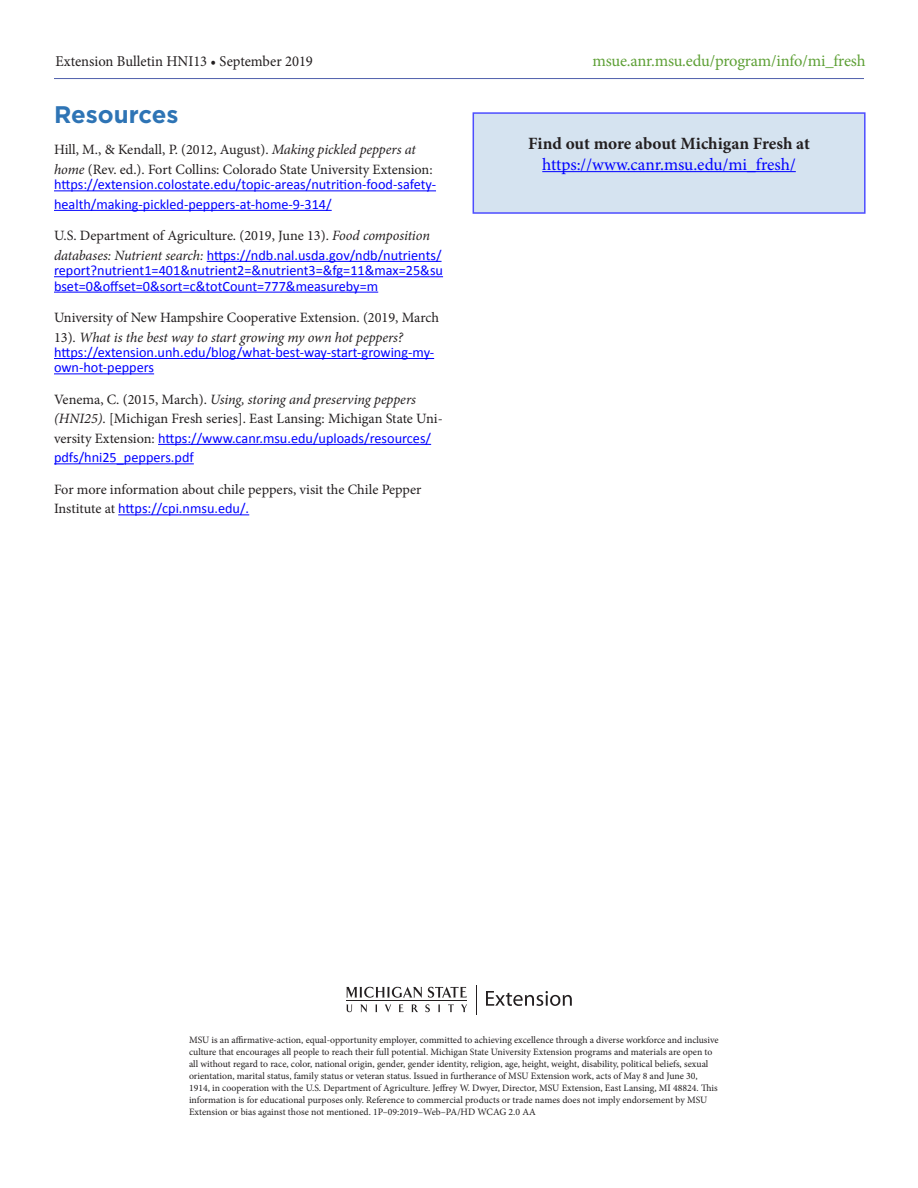
<style>
.page{position:relative;width:918px;height:1188px;background:#fff}
.page>*{position:absolute;margin:0;border:0;box-sizing:border-box;transform-origin:0 0}
.Heading_1{font:700 24px "Gotham";color:#2e74b5}
.t1{font:17.25px "Minion Pro";color:#00f}
.t2{font:700 17.25px "Minion Pro";letter-spacing:-.005em;color:#231f20}
.t3{font:16.5px "Minion Pro";letter-spacing:-.015em;color:#5ea036}
.t4{font:15px "Minion Pro";color:#231f20}
.t5{font:14.25px/19.5px "Minion Pro";color:#231f20}
.t6{font:14.25px/15.5px "Calibri";color:#00f}
.t7{font:9.75px/12px "Minion Pro";color:#231f20}
.s1{font-style:italic}
.s2{font-family:"Calibri";color:#00f}
</style>
<div class="page">
<hr style="left:54px;top:190px;width:382px;height:1px;background:#00f">
<hr style="left:54px;top:210px;width:278px;height:1px;background:#00f">
<hr style="left:207px;top:261px;width:235px;height:1px;background:#00f">
<hr style="left:54px;top:276px;width:389px;height:1px;background:#00f">
<hr style="left:54px;top:292px;width:324px;height:1px;background:#00f">
<hr style="left:54px;top:358px;width:380px;height:1px;background:#00f">
<hr style="left:54px;top:373px;width:100px;height:1px;background:#00f">
<hr style="left:158px;top:444px;width:273px;height:1px;background:#00f">
<hr style="left:54px;top:463px;width:140px;height:1px;background:#00f">
<hr style="left:118px;top:514px;width:131px;height:1px;background:#00f">
<hr style="left:54px;top:78px;width:810px;height:1px;background:#5060ac">
<div style="left:473px;top:113px;width:392px;height:100px;background:#d5e3f0"></div>
<hr style="left:542px;top:171px;width:254px;height:1px;background:#00f">
<div style="left:473px;top:112px;width:393px;height:102px;border:2px solid #4d4dff"></div>
<svg style="left:346px;top:1004px;width:6px;height:8px"></svg>
<svg style="left:360px;top:1004px;width:7px;height:8px"></svg>
<svg style="left:375px;top:1004px;width:2px;height:8px"></svg>
<svg style="left:385px;top:1004px;width:6px;height:8px"></svg>
<svg style="left:399px;top:1004px;width:5px;height:8px"></svg>
<svg style="left:412px;top:1004px;width:6px;height:8px"></svg>
<svg style="left:425px;top:1004px;width:5px;height:8px"></svg>
<svg style="left:438px;top:1004px;width:2px;height:8px"></svg>
<svg style="left:448px;top:1004px;width:6px;height:8px"></svg>
<svg style="left:461px;top:1004px;width:6px;height:8px"></svg>
<svg style="left:346px;top:987px;width:76px;height:11px"></svg>
<svg style="left:428px;top:987px;width:39px;height:11px"></svg>
<hr style="left:346px;top:1000px;width:121px;height:1px;background:#231f20">
<svg style="left:486px;top:991px;width:86px;height:15px"></svg>
<svg style="left:476px;top:985px;width:1px;height:29px"></svg>
<h3 class="t4" style="left:56px;top:51px;width:259px">Extension Bulletin HNI13 • September 2019</h3>
<h3 class="t3" style="left:593px;top:50px;width:275px">msue.anr.msu.edu/program/info/mi_fresh</h3>
<p class="Heading_1" style="left:54px;top:98px;width:126px">Resources</p>
<p class="t5" style="left:54px;top:140px;width:380px">Hill, M., &amp; Kendall, P. (2012, August). <span class="s1">Making pickled peppers at home</span> (Rev. ed.). Fort Collins: Colorado State University Extension:</p>
<p class="t6" style="left:54px;top:175px;width:384px;line-height:19.5px">https://extension.colostate.edu/topic-areas/nutrition-food-safety&shy;health/making-pickled-peppers-at-home-9-314/</p>
<p class="t5" style="left:54px;top:226px;width:389px">U.S. Department of Agriculture. (2019, June 13). <span class="s1">Food composition databases: Nutrient search:</span> <span class="s2">https://ndb.nal.usda.gov/ndb/nutrients/</span></p>
<p class="t6" style="left:54px;top:263px;width:391px">report?nutrient1=401&amp;nutrient2=&amp;nutrient3=&amp;fg=11&amp;max=25&amp;su bset=0&amp;offset=0&amp;sort=c&amp;totCount=777&amp;measureby=m</p>
<p class="t5" style="left:54px;top:308px;width:387px">University of New Hampshire Cooperative Extension. (2019, March<br>13). <span class="s1">What is the best way to start growing my own hot peppers?</span></p>
<p class="t6" style="left:54px;top:344px;width:382px">https://extension.unh.edu/blog/what-best-way-start-growing-my&shy;own-hot-peppers</p>
<p class="t5" style="left:54px;top:390px;width:390px">Venema, C. (2015, March). <span class="s1">Using, storing and preserving peppers (HNI25)</span>. [Michigan Fresh series]. East Lansing: Michigan State Uni&shy;versity Extension: <span class="s2">https://www.canr.msu.edu/uploads/resources/ pdfs/hni25_peppers.pdf</span></p>
<p class="t5" style="left:54px;top:480px;width:369px">For more information about chile peppers, visit the Chile Pepper<br>Institute at <span class="s2">https://cpi.nmsu.edu/.</span></p>
<h2 class="t2" style="left:528px;top:132px;width:283px">Find out more about Michigan Fresh at</h2>
<h2 class="t1" style="left:542px;top:153px;width:255px">https://www.canr.msu.edu/mi_fresh/</h2>
<p class="t7" style="left:189px;top:1034px;width:531px">MSU is an affirmative-action, equal-opportunity employer, committed to achieving excellence through a diverse workforce and inclusive culture that encourages all people to reach their full potential. Michigan State University Extension programs and materials are open to all without regard to race, color, national origin, gender, gender identity, religion, age, height, weight, disability, political beliefs, sexual orientation, marital status, family status or veteran status. Issued in furtherance of MSU Extension work, acts of May 8 and June 30, 1914, in cooperation with the U.S. Department of Agriculture. Jeffrey W. Dwyer, Director, MSU Extension, East Lansing, MI 48824. This information is for educational purposes only. Reference to commercial products or trade names does not imply endorsement by MSU Extension or bias against those not mentioned. 1P–09:2019–Web–PA/HD WCAG 2.0 AA</p>
</div>
